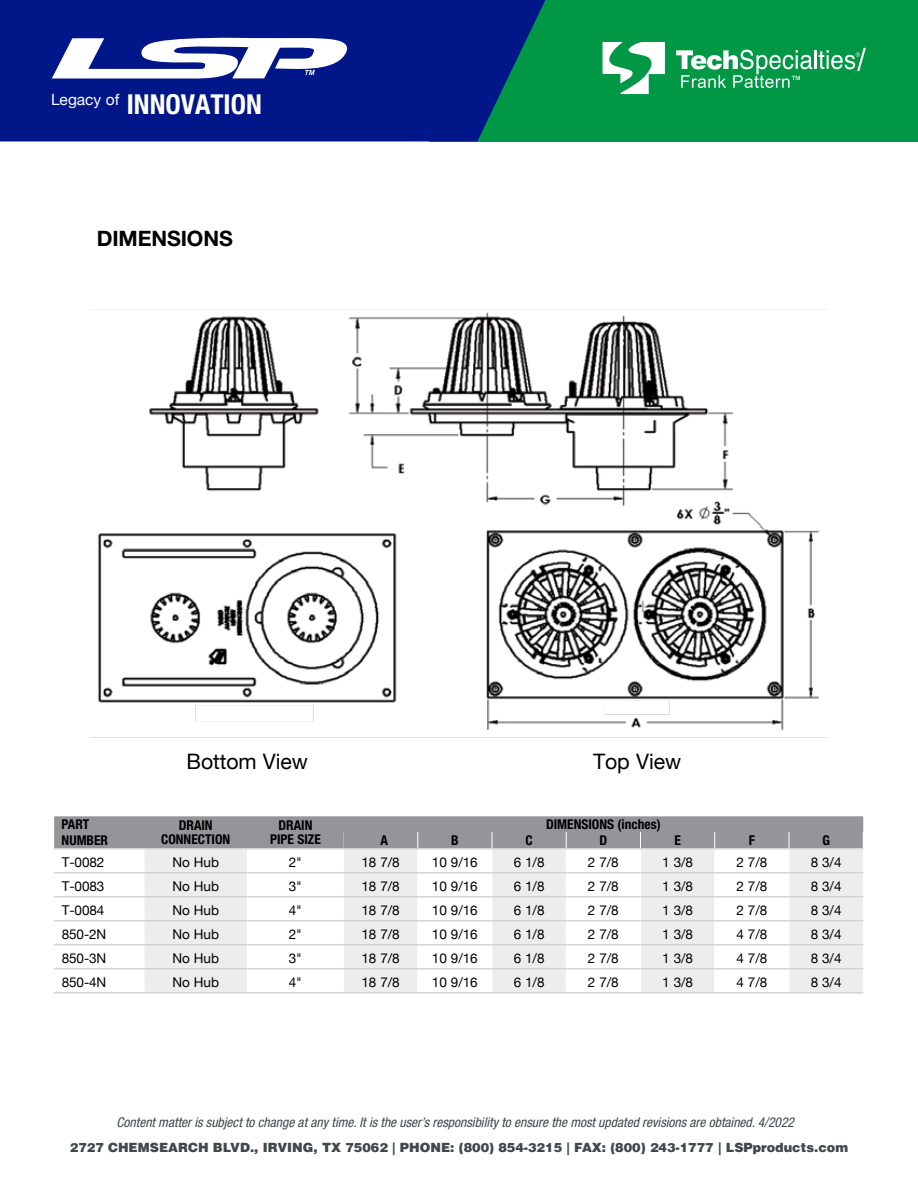
<style>
.page{position:relative;width:918px;height:1188px;background:#fff}
.page>*{position:absolute;margin:0;border:0;box-sizing:border-box;transform-origin:0 0}
.t1{font:700 condensed 27.6px "Helvetica Neue";color:#fff}
.t2{font:21.3px "Helvetica Neue";letter-spacing:-.005em;color:#000}
.t3{font:700 21.3px "Helvetica Neue LT Std";letter-spacing:-.005em;color:#000}
.t4{font:13.5px "Helvetica Neue";letter-spacing:-.005em;color:#000}
.t5{font:italic condensed 13.5px "Helvetica Neue LT Std";color:#404849}
.t6{font:700 condensed 13.5px/13.5px "Helvetica Neue LT Std";color:#000;text-align:center}
.t7{font:900 12.75px "Helvetica Com";color:#404849}
</style>
<div class="page">
<div style="left:430px;top:0;width:488px;height:141px;background:#009845"></div>
<svg style="left:0;top:0;width:545px;height:141px;fill:#001689"></svg>
<svg style="left:52px;top:38px;width:295px;height:41px"></svg>
<svg style="left:603px;top:42px;width:62px;height:52px"></svg>
<hr style="left:814px;top:50px;width:3px;height:19px;background:#fff">
<svg style="left:818px;top:48px;width:48px;height:23px"></svg>
<svg style="left:676px;top:50px;width:136px;height:38px"></svg>
<hr style="left:54px;top:992px;width:90px;height:1px;background:#d1d3d4">
<hr style="left:144px;top:992px;width:104px;height:1px;background:#d1d3d4">
<hr style="left:248px;top:992px;width:96px;height:1px;background:#d1d3d4">
<hr style="left:344px;top:992px;width:74px;height:1px;background:#d1d3d4">
<hr style="left:418px;top:992px;width:74px;height:1px;background:#d1d3d4">
<hr style="left:492px;top:992px;width:74px;height:1px;background:#d1d3d4">
<hr style="left:566px;top:992px;width:74px;height:1px;background:#d1d3d4">
<hr style="left:640px;top:992px;width:75px;height:1px;background:#d1d3d4">
<hr style="left:789px;top:992px;width:74px;height:1px;background:#d1d3d4">
<svg style="left:54px;top:816px;width:810px;height:176px"></svg>
<hr style="left:715px;top:872px;width:74px;height:1px;background:#d1d3d4">
<hr style="left:715px;top:896px;width:74px;height:1px;background:#d1d3d4">
<hr style="left:715px;top:920px;width:74px;height:1px;background:#d1d3d4">
<hr style="left:715px;top:944px;width:74px;height:1px;background:#d1d3d4">
<hr style="left:715px;top:968px;width:74px;height:1px;background:#d1d3d4">
<hr style="left:715px;top:992px;width:74px;height:1px;background:#d1d3d4">
<img style="left:90px;top:309px;width:738px;height:429px">
<h1 class="t1" style="left:51px;top:88px;width:212px"><sup>Legacy</sup> <sup>of</sup> INNOVATION</h1>
<h2 class="t3" style="left:97px;top:225px;width:138px">DIMENSIONS</h2>
<h2 class="t2" style="left:187px;top:746px;width:123px">Bottom View</h2>
<h2 class="t2" style="left:593px;top:746px;width:90px">Top View</h2>
<p class="t6" style="left:62px;top:816px;width:48px;line-height:16.2px;text-align:left">PART<br>NUMBER</p>
<p class="t6" style="left:161px;top:819px;width:71px">DRAIN<br>CONNECTION</p>
<p class="t6" style="left:270px;top:819px;width:52px">DRAIN<br>PIPE SIZE</p>
<p class="t6" style="left:546px;top:817px;width:116px">DIMENSIONS (inches)</p>
<p class="t6" style="left:381px;top:833px;width:9px">A</p>
<p class="t6" style="left:451px;top:833px;width:9px">B</p>
<p class="t6" style="left:525px;top:833px;width:9px">C</p>
<p class="t6" style="left:599px;top:833px;width:9px">D</p>
<p class="t6" style="left:674px;top:833px;width:8px">E</p>
<p class="t6" style="left:749px;top:833px;width:8px">F</p>
<p class="t6" style="left:822px;top:833px;width:9px">G</p>
<p class="t4" style="left:62px;top:853px;width:44px">T-0082</p>
<p class="t4" style="left:172px;top:853px;width:48px">No Hub</p>
<p class="t4" style="left:289px;top:853px;width:15px">2"</p>
<p class="t4" style="left:361px;top:853px;width:40px">18 7/8</p>
<p class="t4" style="left:432px;top:853px;width:47px">10 9/16</p>
<p class="t4" style="left:514px;top:853px;width:32px">6 1/8</p>
<p class="t4" style="left:588px;top:853px;width:32px">2 7/8</p>
<p class="t4" style="left:662px;top:853px;width:32px">1 3/8</p>
<p class="t4" style="left:736px;top:853px;width:32px">2 7/8</p>
<p class="t4" style="left:811px;top:853px;width:32px">8 3/4</p>
<p class="t4" style="left:62px;top:877px;width:44px">T-0083</p>
<p class="t4" style="left:172px;top:877px;width:48px">No Hub</p>
<p class="t4" style="left:289px;top:877px;width:15px">3"</p>
<p class="t4" style="left:361px;top:877px;width:40px">18 7/8</p>
<p class="t4" style="left:432px;top:877px;width:47px">10 9/16</p>
<p class="t4" style="left:514px;top:877px;width:32px">6 1/8</p>
<p class="t4" style="left:588px;top:877px;width:32px">2 7/8</p>
<p class="t4" style="left:662px;top:877px;width:32px">1 3/8</p>
<p class="t4" style="left:736px;top:877px;width:32px">2 7/8</p>
<p class="t4" style="left:811px;top:877px;width:32px">8 3/4</p>
<p class="t4" style="left:62px;top:901px;width:44px">T-0084</p>
<p class="t4" style="left:172px;top:901px;width:48px">No Hub</p>
<p class="t4" style="left:289px;top:901px;width:15px">4"</p>
<p class="t4" style="left:361px;top:901px;width:40px">18 7/8</p>
<p class="t4" style="left:432px;top:901px;width:47px">10 9/16</p>
<p class="t4" style="left:514px;top:901px;width:32px">6 1/8</p>
<p class="t4" style="left:588px;top:901px;width:32px">2 7/8</p>
<p class="t4" style="left:662px;top:901px;width:32px">1 3/8</p>
<p class="t4" style="left:736px;top:901px;width:32px">2 7/8</p>
<p class="t4" style="left:811px;top:901px;width:32px">8 3/4</p>
<p class="t4" style="left:62px;top:925px;width:46px">850-2N</p>
<p class="t4" style="left:172px;top:925px;width:48px">No Hub</p>
<p class="t4" style="left:289px;top:925px;width:15px">2"</p>
<p class="t4" style="left:361px;top:925px;width:40px">18 7/8</p>
<p class="t4" style="left:432px;top:925px;width:47px">10 9/16</p>
<p class="t4" style="left:514px;top:925px;width:32px">6 1/8</p>
<p class="t4" style="left:588px;top:925px;width:32px">2 7/8</p>
<p class="t4" style="left:662px;top:925px;width:32px">1 3/8</p>
<p class="t4" style="left:736px;top:925px;width:32px">4 7/8</p>
<p class="t4" style="left:811px;top:925px;width:32px">8 3/4</p>
<p class="t4" style="left:62px;top:949px;width:46px">850-3N</p>
<p class="t4" style="left:172px;top:949px;width:48px">No Hub</p>
<p class="t4" style="left:289px;top:949px;width:15px">3"</p>
<p class="t4" style="left:361px;top:949px;width:40px">18 7/8</p>
<p class="t4" style="left:432px;top:949px;width:47px">10 9/16</p>
<p class="t4" style="left:514px;top:949px;width:32px">6 1/8</p>
<p class="t4" style="left:588px;top:949px;width:32px">2 7/8</p>
<p class="t4" style="left:662px;top:949px;width:32px">1 3/8</p>
<p class="t4" style="left:736px;top:949px;width:32px">4 7/8</p>
<p class="t4" style="left:811px;top:949px;width:32px">8 3/4</p>
<p class="t4" style="left:62px;top:973px;width:46px">850-4N</p>
<p class="t4" style="left:172px;top:973px;width:48px">No Hub</p>
<p class="t4" style="left:289px;top:973px;width:15px">4"</p>
<p class="t4" style="left:361px;top:973px;width:40px">18 7/8</p>
<p class="t4" style="left:432px;top:973px;width:47px">10 9/16</p>
<p class="t4" style="left:514px;top:973px;width:32px">6 1/8</p>
<p class="t4" style="left:588px;top:973px;width:32px">2 7/8</p>
<p class="t4" style="left:662px;top:973px;width:32px">1 3/8</p>
<p class="t4" style="left:736px;top:973px;width:32px">4 7/8</p>
<p class="t4" style="left:811px;top:973px;width:32px">8 3/4</p>
<p class="t5" style="left:117px;top:1114px;width:679px">Content matter is subject to change at any time. It is the user’s responsibility to ensure the most updated revisions are obtained. 4/2022</p>
<p class="t7" style="left:70px;top:1139px;width:780px">2727 CHEMSEARCH BLVD., IRVING, TX 75062 | PHONE: (800) 854-3215 | FAX: (800) 243-1777 | LSPproducts.com</p>
</div>
